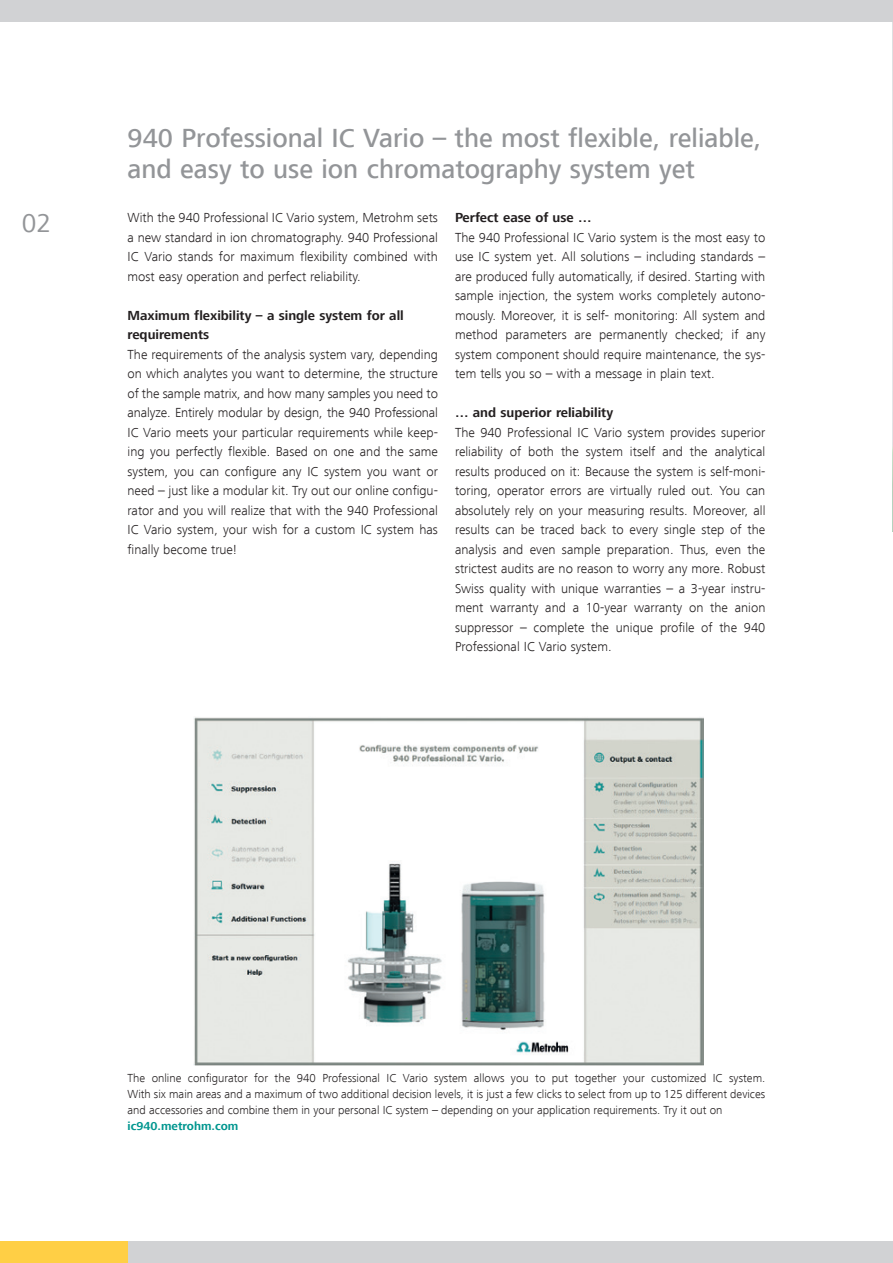
<style>
.page{position:relative;width:893px;height:1263px;background:#fff}
.page>*{position:absolute;margin:0;border:0;box-sizing:border-box;transform-origin:0 0}
.t1{font:500 27px/30.8px "Frutiger Next LT";color:#939598}
.t2{font:27px "Frutiger Next LT";color:#939598}
.t3{font:300 13.5px/19.5px "Frutiger Next LT";color:#231f20;text-align:justify}
.t4{font:700 13.5px/19.5px "Frutiger Next LT";color:#231f20}
.t5{font:300 12px/15.8px "Frutiger Next LT";color:#231f20;text-align:justify}
.t6{font:700 12px "Frutiger Next LT";color:#00968f}
</style>
<div class="page">
<img style="left:892px;top:21px;width:1px;height:510px">
<div style="left:0;top:1242px;width:893px;height:21px;background:#d1d2d4"></div>
<div style="left:0;top:0;width:893px;height:21px;background:#d1d2d4"></div>
<img style="left:193px;top:717px;width:511px;height:348px">
<div style="left:0;top:1242px;width:128px;height:21px;background:#ffcf45"></div>
<h1 class="t2" style="left:22px;top:208px;width:31px">02</h1>
<h1 class="t1" style="left:128px;top:123px;width:635px">940 Professional IC Vario – the most flexible, reliable, and easy to use ion chromatography system yet</h1>
<p class="t3" style="left:128px;top:208px;width:312px">With the 940 Professional IC Vario system, Metrohm sets a new standard in ion chromatography. 940 Professional IC Vario stands for maximum flexibility combined with most easy operation and perfect reliability.</p>
<p class="t4" style="left:128px;top:306px;width:278px">Maximum flexibility – a single system for all requirements</p>
<p class="t3" style="left:128px;top:345px;width:312px">The requirements of the analysis system vary, depending on which analytes you want to determine, the structure of the sample matrix, and how many samples you need to analyze. Entirely modular by design, the 940 Professional IC Vario meets your particular requirements while keep&shy;ing you perfectly flexible. Based on one and the same system, you can configure any IC system you want or need – just like a modular kit. Try out our online configu&shy;rator and you will realize that with the 940 Professional IC Vario system, your wish for a custom IC system has finally become true!</p>
<p class="t4" style="left:455px;top:208px;width:138px">Perfect ease of use …</p>
<p class="t3" style="left:455px;top:228px;width:312px">The 940 Professional IC Vario system is the most easy to use IC system yet. All solutions – including standards – are produced fully automatically, if desired. Starting with sample injection, the system works completely autono&shy;mously. Moreover, it is self- monitoring: All system and method parameters are permanently checked; if any system component should require maintenance, the sys&shy;tem tells you so – with a message in plain text.</p>
<p class="t4" style="left:455px;top:403px;width:160px">… and superior reliability</p>
<p class="t3" style="left:455px;top:423px;width:312px">The 940 Professional IC Vario system provides superior reliability of both the system itself and the analytical results produced on it: Because the system is self-moni&shy;toring, operator errors are virtually ruled out. You can absolutely rely on your measuring results. Moreover, all results can be traced back to every single step of the analysis and even sample preparation. Thus, even the strictest audits are no reason to worry any more. Robust Swiss quality with unique warranties – a 3-year instru&shy;ment warranty and a 10-year warranty on the anion suppressor – complete the unique profile of the 940<br>Professional IC Vario system.</p>
<p class="t5" style="left:128px;top:1070px;width:639px">The online configurator for the 940 Professional IC Vario system allows you to put together your customized IC system.<br>With six main areas and a maximum of two additional decision levels, it is just a few clicks to select from up to 125 different devices and accessories and combine them in your personal IC system – depending on your application requirements. Try it out on</p>
<p class="t6" style="left:128px;top:1119px;width:112px">ic940.metrohm.com</p>
</div>
